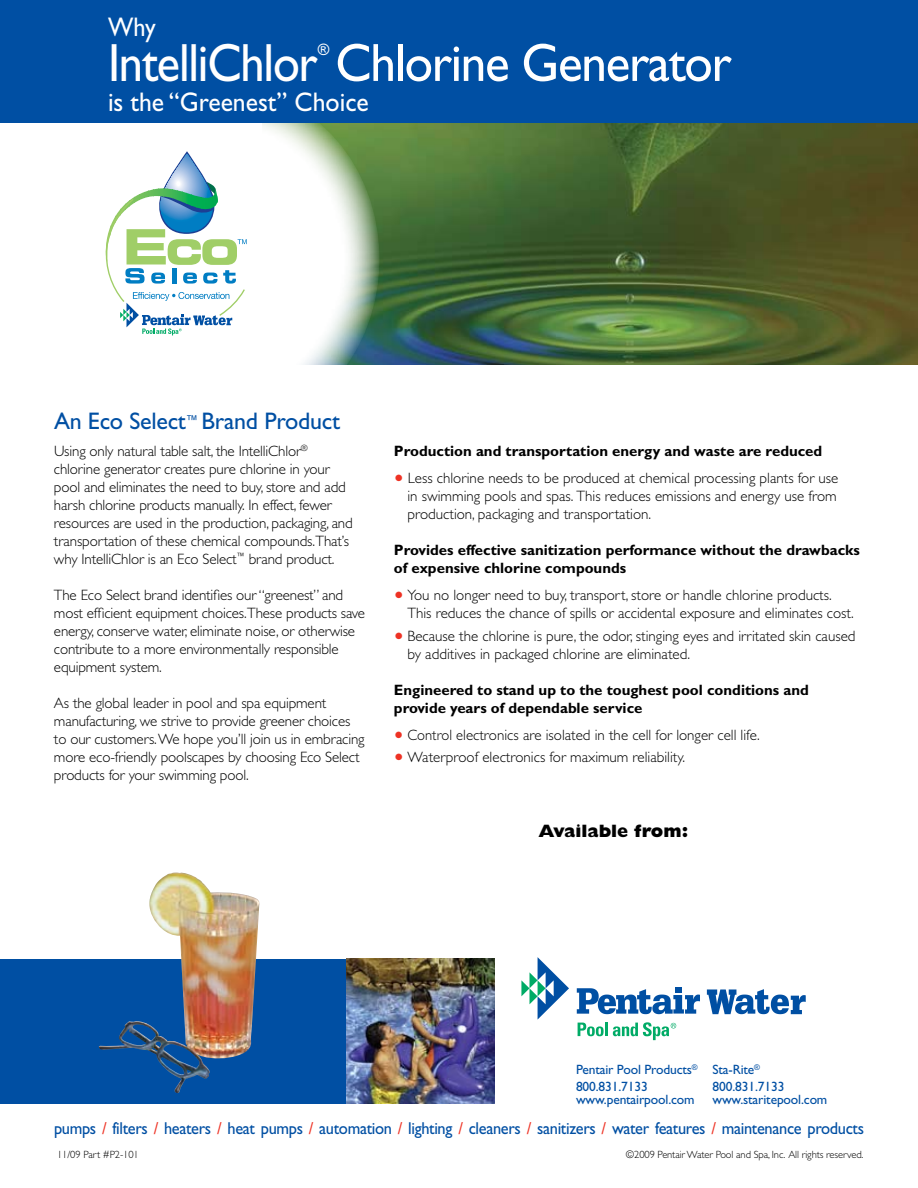
<style>
.page{position:relative;width:918px;height:1188px;background:#fff}
.page>*{position:absolute;margin:0;border:0;box-sizing:border-box;transform-origin:0 0}
.t1{font:54px "Gill Sans Std";letter-spacing:-.025em;color:#fff;scale:.9 1}
.t2{font:27px "Gill Sans Std";color:#fff;scale:.95 1}
.t3{font:27px "Gill Sans Std";color:#fff;scale:.9 1}
.t4{font:24px "Gill Sans Std";letter-spacing:-.01em;color:#004fa3}
.t5{font:800 18px "Gill Sans Std";color:#000}
.t6{font:17.25px "Gill Sans Std";letter-spacing:-.02em;color:#004fa3;scale:.95 1}
.t7{font:15.75px "Gill Sans Std";color:#fff}
.t8{font:300 15px/18px "Gill Sans Std";letter-spacing:-.01em;color:#000}
.t9{font:700 15px/18px "Gill Sans Std";color:#000}
.t10{font:13.5px/16.5px "Gill Sans Std";letter-spacing:-.01em;color:#004fa3}
.t11{font:300 10.5px "Gill Sans Std";letter-spacing:-.01em;color:#000}
.s1{font-weight:800;font-size:20.25px;color:#ee3224}
.s2{color:#ee3224}
</style>
<div class="page">
<div style="left:675px;top:987px;width:7px;height:6px;background:#004fa3"></div>
<svg style="left:577px;top:988px;width:123px;height:26px"></svg>
<svg style="left:521px;top:957px;width:48px;height:63px"></svg>
<svg style="left:707px;top:989px;width:99px;height:25px"></svg>
<svg style="left:578px;top:1022px;width:98px;height:18px"></svg>
<div style="left:0;top:959px;width:347px;height:145px;background:#004fa3"></div>
<img style="left:346px;top:959px;width:149px;height:145px">
<img style="left:98px;top:873px;width:162px;height:220px">
<img style="left:321px;top:123px;width:597px;height:241px">
<svg style="left:86px;top:90px;width:294px;height:338px"></svg>
<svg style="left:106px;top:151px;width:141px;height:184px"></svg>
<div style="left:0;top:0;width:918px;height:123px;background:#004fa3"></div>
<h2 class="t3" style="left:108px;top:11px;width:55px">Why</h2>
<h1 class="t1" style="left:108px;top:32px;width:695px">IntelliChlor Chlorine Generator</h1>
<p class="t7" style="left:318px;top:41px;width:13px">®</p>
<h2 class="t2" style="left:108px;top:86px;width:276px">is the “Greenest” Choice</h2>
<h3 class="t4" style="left:54px;top:407px;width:288px">An Eco Select<sup>™</sup> Brand Product</h3>
<p class="t8" style="left:54px;top:442px;width:300px">Using only natural table salt, the IntelliChlor<sup>® </sup>chlorine generator creates pure chlorine in your pool and eliminates the need to buy, store and add harsh chlorine products manually. In effect, fewer resources are used in the production, packaging, and transportation of these chemical compounds.That’s why IntelliChlor is an Eco Select<sup>™</sup> brand product.</p>
<p class="t8" style="left:54px;top:586px;width:313px">The Eco Select brand identifies our “greenest” and most efficient equipment choices.These products save energy, conserve water, eliminate noise, or otherwise contribute to a more environmentally responsible equipment system.</p>
<p class="t8" style="left:54px;top:694px;width:312px">As the global leader in pool and spa equipment manufacturing, we strive to provide greener choices to our customers. We hope you’ll join us in embracing more eco-friendly poolscapes by choosing Eco Select products for your swimming pool.</p>
<p class="t9" style="left:394px;top:442px;width:430px">Production and transportation energy and waste are reduced</p>
<p class="t8" style="left:407px;top:469px;width:432px;text-align:justify;text-indent:-14px"><span class="s1">•</span> Less chlorine needs to be produced at chemical processing plants for use in swimming pools and spas. This reduces emissions and energy use from production, packaging and transportation.</p>
<p class="t9" style="left:394px;top:541px;width:467px">Provides effective sanitization performance without the drawbacks of expensive chlorine compounds</p>
<p class="t8" style="left:407px;top:586px;width:448px;text-indent:-13px"><span class="s1">•</span> You no longer need to buy, transport, store or handle chlorine products.<br>This reduces the chance of spills or accidental exposure and eliminates cost.</p>
<p class="t8" style="left:407px;top:627px;width:450px;text-indent:-13px"><span class="s1">•</span> Because the chlorine is pure, the odor, stinging eyes and irritated skin caused by additives in packaged chlorine are eliminated.</p>
<p class="t9" style="left:394px;top:680px;width:416px">Engineered to stand up to the toughest pool conditions and provide years of dependable service</p>
<p class="t8" style="left:394px;top:726px;width:368px"><span class="s1">•</span> Control electronics are isolated in the cell for longer cell life.</p>
<p class="t8" style="left:394px;top:748px;width:293px"><span class="s1">•</span> Waterproof electronics for maximum reliability.</p>
<p class="t5" style="left:538px;top:821px;width:151px">Available from:</p>
<p class="t10" style="left:576px;top:1062px;width:186px">Pentair Pool Products<sup>®</sup> Sta-Rite<sup>®<br></sup>800.831.7133</p>
<p class="t10" style="left:712px;top:1078px;width:73px">800.831.7133</p>
<p class="t10" style="left:576px;top:1092px;width:120px">www.pentairpool.com</p>
<p class="t10" style="left:712px;top:1092px;width:116px">www.staritepool.com</p>
<p class="t6" style="left:54px;top:1118px;width:854px">pumps <span class="s2">/</span> filters <span class="s2">/</span> heaters <span class="s2">/</span> heat pumps <span class="s2">/</span> automation <span class="s2">/</span> lighting <span class="s2">/</span> cleaners <span class="s2">/</span> sanitizers <span class="s2">/</span> water features <span class="s2">/</span> maintenance products</p>
<p class="t11" style="left:57px;top:1148px;width:83px">11/09 Part #P2-101</p>
<p class="t11" style="left:626px;top:1148px;width:239px">©2009 Pentair Water Pool and Spa, Inc. All rights reserved.</p>
</div>
